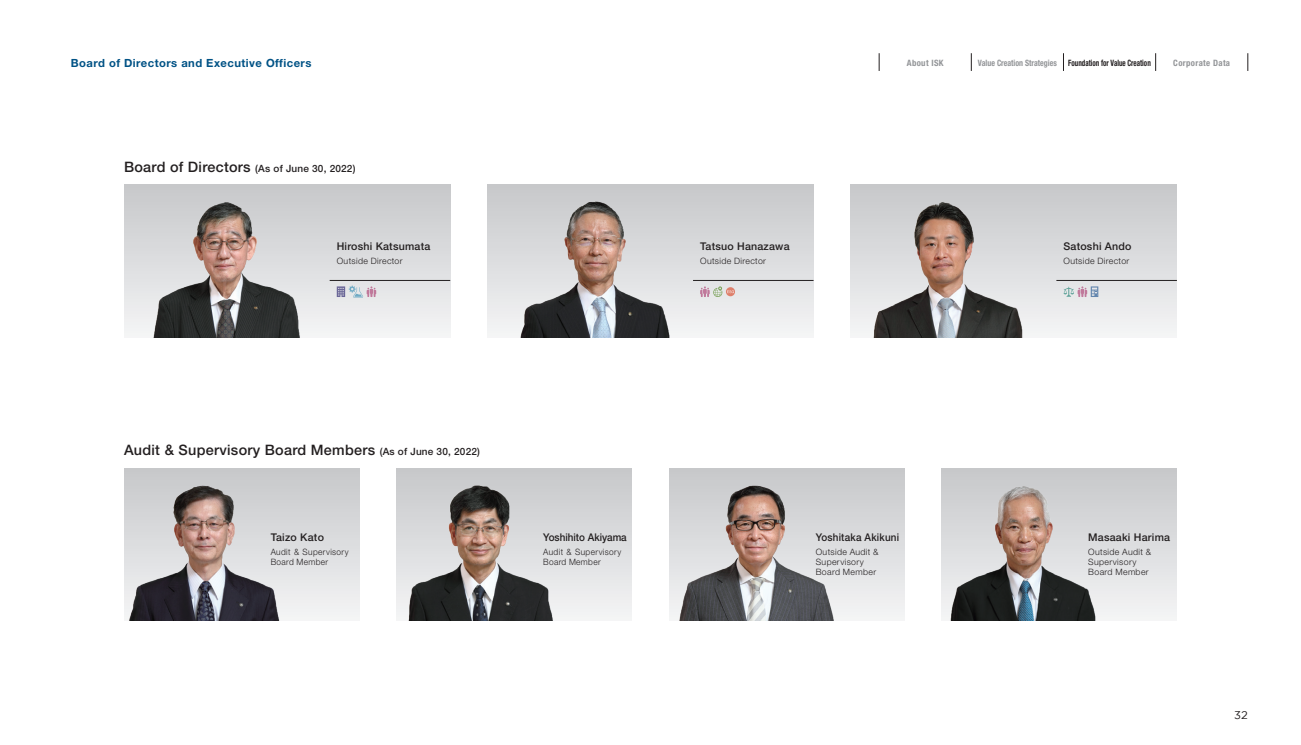
<style>
.page{position:relative;width:1301px;height:745px;background:#fff}
.page>*{position:absolute;margin:0;border:0;box-sizing:border-box;transform-origin:0 0}
.t1{font:500 14.38px "Helvetica Neue LT Std";letter-spacing:.02em;color:#231f20}
.t2{font:700 11.25px "Helvetica Neue LT Std";letter-spacing:.04em;color:#005285}
.t3{font:11.25px "Gotham";color:#231f20}
.t4{font:500 10.62px "Helvetica Neue LT Std";letter-spacing:.02em;color:#231f20}
.t5{font:500 10.62px "Helvetica Neue LT Std";color:#231f20;scale:.93 1}
.t6{font:500 10.62px "Helvetica Neue LT Std";letter-spacing:.02em;color:#231f20;scale:.93 1}
.t7{font:500 10px "Helvetica Neue LT Std";letter-spacing:.02em;color:#231f20}
.t8{font:300 8.75px "Helvetica Neue LT Std";letter-spacing:.04em;color:#231f20}
.t9{font:300 8.75px/10px "Helvetica Neue LT Std";letter-spacing:.04em;color:#231f20;scale:.95 1}
.t10{font:700 condensed 8.75px "Helvetica Neue LT Std";color:#231f20;scale:.8 1}
.t11{font:700 condensed 8.75px "Helvetica Neue LT Std";color:#939598;scale:.9 1}
.t12{font:700 condensed 8.75px "Helvetica Neue LT Std";letter-spacing:.04em;color:#939598}
.s1{font-size:14.38px}
.s2{font-size:10px}
</style>
<div class="page">
<div style="left:124px;top:468px;width:235px;height:152px;background:linear-gradient(to bottom,#c6c7ca,#f3f4f5)"></div>
<img style="left:124px;top:468px;width:187px;height:152px">
<div style="left:396px;top:468px;width:236px;height:152px;background:linear-gradient(to bottom,#c6c7ca,#f3f4f5)"></div>
<img style="left:396px;top:468px;width:188px;height:152px">
<div style="left:669px;top:468px;width:235px;height:152px;background:linear-gradient(to bottom,#c6c7ca,#f3f4f5)"></div>
<img style="left:669px;top:468px;width:193px;height:152px">
<div style="left:941px;top:468px;width:235px;height:152px;background:linear-gradient(to bottom,#c6c7ca,#f3f4f5)"></div>
<img style="left:941px;top:468px;width:189px;height:152px">
<div style="left:124px;top:184px;width:326px;height:153px;background:linear-gradient(to bottom,#c6c7ca,#f4f4f5)"></div>
<img style="left:124px;top:184px;width:206px;height:153px">
<div style="left:487px;top:184px;width:326px;height:153px;background:linear-gradient(to bottom,#c6c7ca,#f4f4f5)"></div>
<img style="left:487px;top:184px;width:213px;height:153px">
<div style="left:850px;top:184px;width:326px;height:153px;background:linear-gradient(to bottom,#c6c7ca,#f3f4f5)"></div>
<img style="left:850px;top:184px;width:197px;height:153px">
<hr style="left:330px;top:280px;width:120px;height:1px;background:#231f20">
<hr style="left:693px;top:280px;width:120px;height:1px;background:#231f20">
<hr style="left:1056px;top:280px;width:120px;height:1px;background:#231f20">
<svg style="left:1063px;top:286px;width:35px;height:11px"></svg>
<svg style="left:337px;top:285px;width:39px;height:13px"></svg>
<svg style="left:700px;top:286px;width:34px;height:11px"></svg>
<svg style="left:879px;top:53px;width:1px;height:18px"></svg>
<svg style="left:971px;top:53px;width:1px;height:18px"></svg>
<svg style="left:1063px;top:53px;width:1px;height:18px"></svg>
<svg style="left:1155px;top:53px;width:1px;height:18px"></svg>
<svg style="left:1247px;top:53px;width:1px;height:18px"></svg>
<p class="t2" style="left:71px;top:56px;width:242px">Board of Directors and Executive Officers</p>
<p class="t7" style="left:124px;top:162px;width:233px"><span class="s1">Board of Directors</span> (As of June 30, 2022)</p>
<p class="t12" style="left:906px;top:57px;width:38px">About ISK</p>
<p class="t11" style="left:977px;top:57px;width:89px">Value Creation Strategies</p>
<p class="t10" style="left:1068px;top:57px;width:105px">Foundation for Value Creation</p>
<p class="t12" style="left:1173px;top:57px;width:58px">Corporate Data</p>
<p class="t4" style="left:337px;top:240px;width:95px">Hiroshi Katsumata</p>
<p class="t4" style="left:700px;top:240px;width:91px">Tatsuo Hanazawa</p>
<p class="t4" style="left:1063px;top:240px;width:70px">Satoshi Ando</p>
<p class="t8" style="left:337px;top:256px;width:67px">Outside Director</p>
<p class="t8" style="left:700px;top:256px;width:67px">Outside Director</p>
<p class="t8" style="left:1063px;top:256px;width:67px">Outside Director</p>
<p class="t1" style="left:124px;top:441px;width:357px">Audit &amp; Supervisory Board Members <span class="s2">(As of June 30, 2022)</span></p>
<p class="t4" style="left:271px;top:530px;width:55px">Taizo Kato</p>
<p class="t9" style="left:271px;top:546px;width:84px">Audit &amp; Supervisory<br>Board Member</p>
<p class="t5" style="left:543px;top:530px;width:91px">Yoshihito Akiyama</p>
<p class="t9" style="left:543px;top:546px;width:84px">Audit &amp; Supervisory<br>Board Member</p>
<p class="t6" style="left:815px;top:530px;width:91px">Yoshitaka Akikuni</p>
<p class="t8" style="left:815px;top:546px;width:64px">Outside Audit &amp;</p>
<p class="t8" style="left:815px;top:556px;width:50px">Supervisory</p>
<p class="t8" style="left:815px;top:566px;width:62px">Board Member</p>
<p class="t4" style="left:1088px;top:530px;width:83px">Masaaki Harima</p>
<p class="t8" style="left:1088px;top:546px;width:64px">Outside Audit &amp;</p>
<p class="t8" style="left:1088px;top:556px;width:50px">Supervisory</p>
<p class="t8" style="left:1088px;top:566px;width:62px">Board Member</p>
<p class="t3" style="left:1234px;top:708px;width:15px">32</p>
</div>
